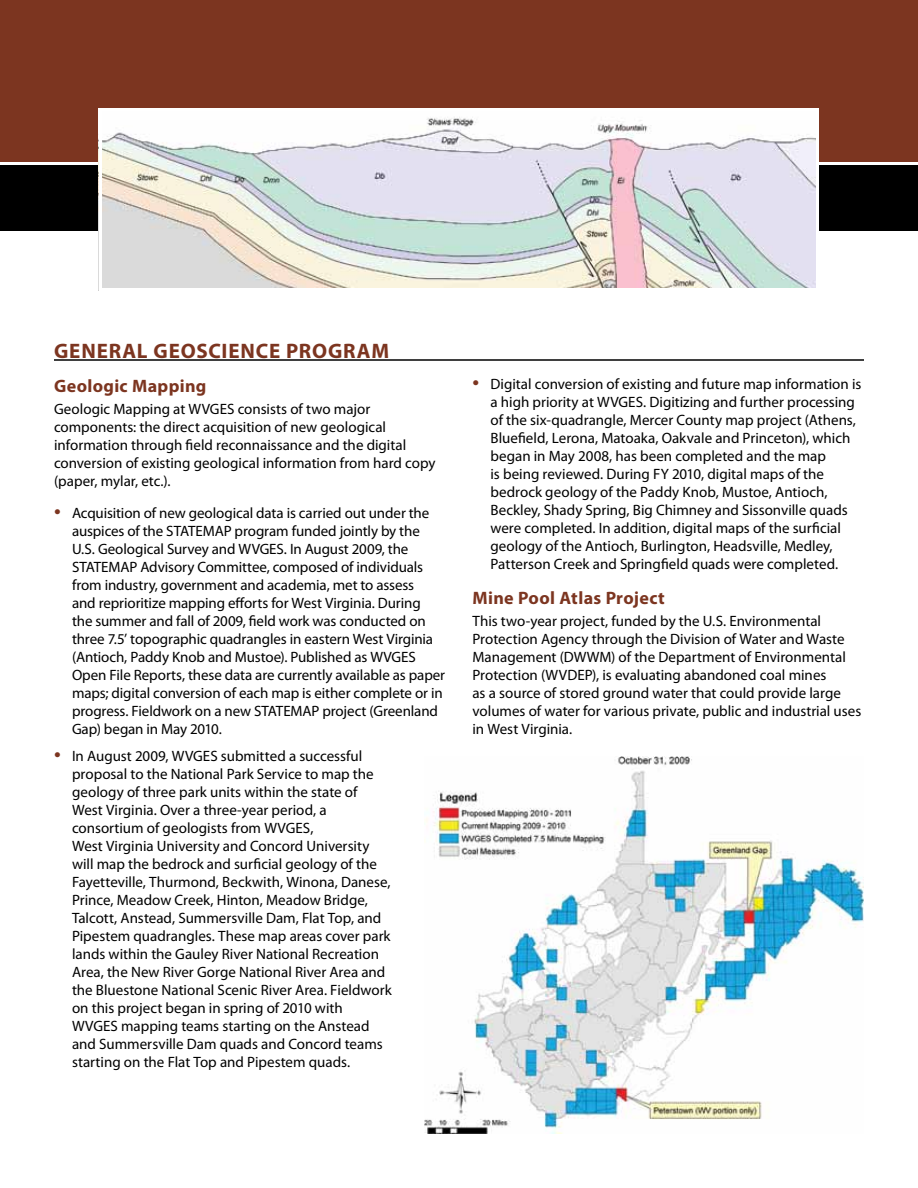
<style>
.page{position:relative;width:918px;height:1188px;background:#fff}
.page>*{position:absolute;margin:0;border:0;box-sizing:border-box;transform-origin:0 0}
.t1{font:700 21px "Myriad Pro";letter-spacing:.04em;color:#7c3520}
.t2{font:700 18px "Myriad Pro";letter-spacing:.02em;color:#7c3520}
.t3{font:15px/18px "Myriad Pro";color:#000}
.s1{font-size:24px;color:#7c3520}
</style>
<div class="page">
<div style="left:0;top:0;width:918px;height:162px;background:#7c3520"></div>
<svg style="left:0;top:162px;width:918px;height:72px;background:#151515"></svg>
<img style="left:103px;top:112px;width:712px;height:175px">
<div style="left:99px;top:108px;width:720px;height:183px;border:3px solid #fff"></div>
<hr style="left:54px;top:359px;width:810px;height:2px;background:#000">
<img style="left:424px;top:756px;width:440px;height:378px">
<h1 class="t1" style="left:54px;top:337px;width:337px">GENERAL GEOSCIENCE PROGRAM</h1>
<p class="t2" style="left:54px;top:374px;width:154px">Geologic Mapping</p>
<p class="t3" style="left:54px;top:400px;width:383px">Geologic Mapping at WVGES consists of two major components: the direct acquisition of new geological information through field reconnaissance and the digital conversion of existing geological information from hard copy (paper, mylar, etc.).</p>
<p class="t3" style="left:72px;top:503px;width:375px;text-indent:-18px"><span class="s1">•</span> Acquisition of new geological data is carried out under the auspices of the STATEMAP program funded jointly by the U.S. Geological Survey and WVGES. In August 2009, the STATEMAP Advisory Committee, composed of individuals from industry, government and academia, met to assess<br>and reprioritize mapping efforts for West Virginia. During<br>the summer and fall of 2009, field work was conducted on three 7.5’ topographic quadrangles in eastern West Virginia (Antioch, Paddy Knob and Mustoe). Published as WVGES Open File Reports, these data are currently available as paper maps; digital conversion of each map is either complete or in progress. Fieldwork on a new STATEMAP project (Greenland Gap) began in May 2010.</p>
<p class="t3" style="left:72px;top:746px;width:321px;text-indent:-18px"><span class="s1">•</span> In August 2009, WVGES submitted a successful proposal to the National Park Service to map the geology of three park units within the state of West Virginia. Over a three-year period, a consortium of geologists from WVGES,<br>West Virginia University and Concord University will map the bedrock and surficial geology of the Fayetteville, Thurmond, Beckwith, Winona, Danese, Prince, Meadow Creek, Hinton, Meadow Bridge, Talcott, Anstead, Summersville Dam, Flat Top, and Pipestem quadrangles. These map areas cover park lands within the Gauley River National Recreation Area, the New River Gorge National River Area and the Bluestone National Scenic River Area. Fieldwork on this project began in spring of 2010 with WVGES mapping teams starting on the Anstead and Summersville Dam quads and Concord teams starting on the Flat Top and Pipestem quads.</p>
<p class="t3" style="left:490px;top:375px;width:372px;text-indent:-18px"><span class="s1">•</span> Digital conversion of existing and future map information is a high priority at WVGES. Digitizing and further processing of the six-quadrangle, Mercer County map project (Athens, Bluefield, Lerona, Matoaka, Oakvale and Princeton), which began in May 2008, has been completed and the map<br>is being reviewed. During FY 2010, digital maps of the bedrock geology of the Paddy Knob, Mustoe, Antioch, Beckley, Shady Spring, Big Chimney and Sissonville quads were completed. In addition, digital maps of the surficial geology of the Antioch, Burlington, Headsville, Medley, Patterson Creek and Springfield quads were completed.</p>
<p class="t2" style="left:472px;top:586px;width:194px">Mine Pool Atlas Project</p>
<p class="t3" style="left:472px;top:612px;width:390px">This two-year project, funded by the U.S. Environmental Protection Agency through the Division of Water and Waste Management (DWWM) of the Department of Environmental Protection (WVDEP), is evaluating abandoned coal mines<br>as a source of stored ground water that could provide large volumes of water for various private, public and industrial uses in West Virginia.</p>
</div>
